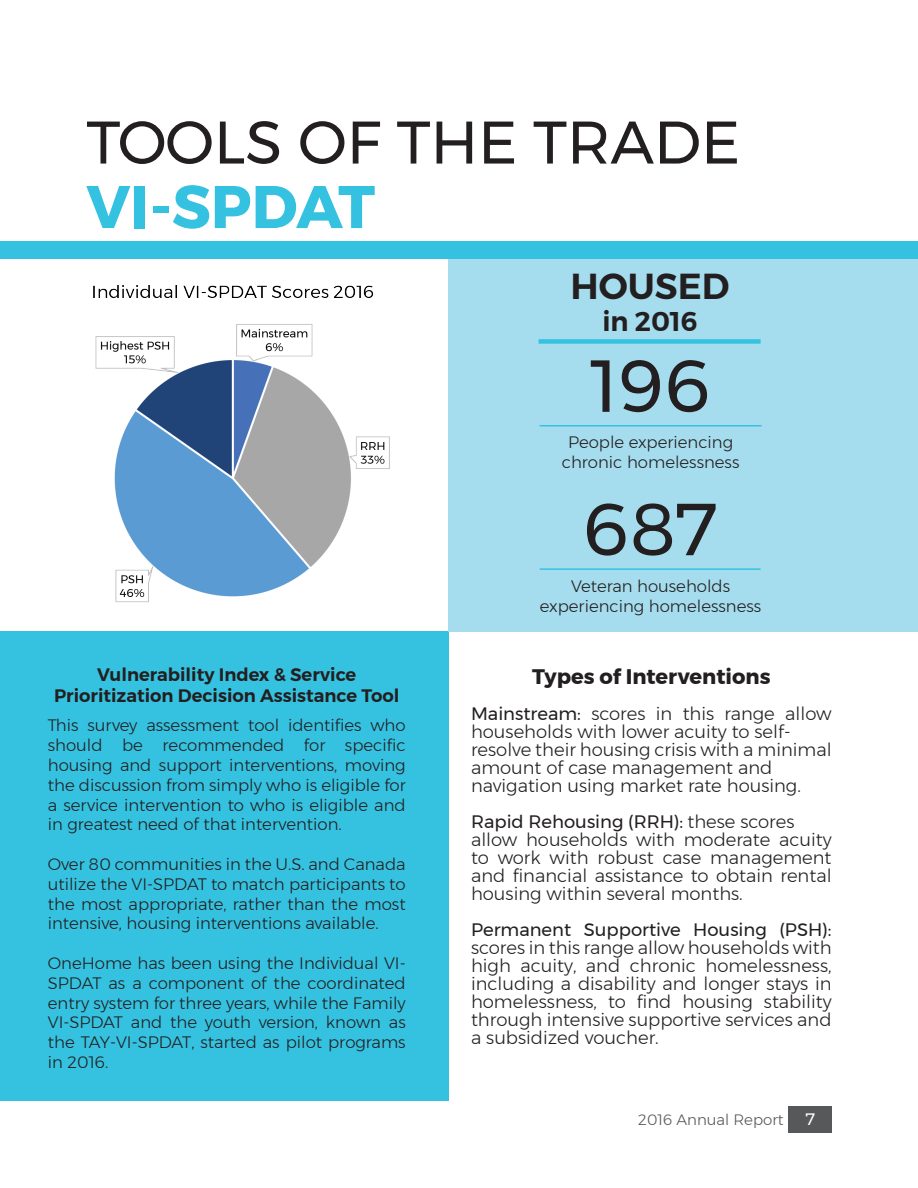
<style>
.page{position:relative;width:918px;height:1188px;background:#fff}
.page>*{position:absolute;margin:0;border:0;box-sizing:border-box;transform-origin:0 0}
.t1{font:73.5px/143.4px "Montserrat";color:#231f20}
.t2{font:60px "Montserrat";color:#231f20}
.t3{font:700 60px "Montserrat";color:#35c2e0}
.t4{font:600 36px "Montserrat";color:#231f20}
.t5{font:600 27px "Montserrat";color:#231f20}
.t6{font:700 21px "Montserrat";color:#231f20}
.t7{font:300 18px/18px "Montserrat";color:#231f20}
.t8{font:600 18px/21.6px "Montserrat";color:#231f20;text-align:center}
.t9{font:18px "Montserrat";color:#231f20}
.t10{font:300 16.5px/19.8px "Montserrat";color:#231f20;text-align:justify}
.t11{font:16.5px "Montserrat";color:#fff}
.t12{font:300 15px "Montserrat";color:#57585a}
.s1{font-weight:400}
</style>
<div class="page">
<div style="left:789px;top:1106px;width:43px;height:27px;background:#57585a"></div>
<div style="left:0;top:631px;width:448px;height:470px;background:#35c2e0"></div>
<div style="left:448px;top:259px;width:470px;height:372px;background:#a5ddee"></div>
<hr style="left:540px;top:568px;width:221px;height:2px;background:#35c2e0">
<div style="left:0;top:241px;width:918px;height:17px;background:#35c2e0"></div>
<hr style="left:540px;top:425px;width:222px;height:1px;background:#35c2e0">
<img style="left:93px;top:285px;width:297px;height:318px">
<div style="left:539px;top:339px;width:222px;height:5px;background:#35c2e0"></div>
<h2 class="t2" style="left:86px;top:96px;width:655px">TOOLS OF THE TRADE</h2>
<h2 class="t3" style="left:86px;top:159px;width:290px">VI-SPDAT</h2>
<h3 class="t4" style="left:571px;top:257px;width:161px">HOUSED</h3>
<h3 class="t5" style="left:602px;top:300px;width:97px">in 2016</h3>
<p class="t8" style="left:54px;top:664px;width:347px">Vulnerability Index &amp; Service<br>Prioritization Decision Assistance Tool</p>
<p class="t10" style="left:48px;top:715px;width:359px">This survey assessment tool identifies who should be recommended for specific housing and support interventions, moving the discussion from simply who is eligible for a service intervention to who is eligible and in greatest need of that intervention.</p>
<p class="t10" style="left:48px;top:854px;width:359px">Over 80 communities in the U.S. and Canada utilize the VI-SPDAT to match participants to the most appropriate, rather than the most intensive, housing interventions available.</p>
<p class="t10" style="left:48px;top:953px;width:359px">OneHome has been using the Individual VI-SPDAT as a component of the coordinated entry system for three years, while the Family VI-SPDAT and the youth version, known as the TAY-VI-SPDAT, started as pilot programs in 2016.</p>
<h1 class="t1" style="left:582px;top:313px;width:137px">196<br>687</h1>
<p class="t10" style="left:540px;top:576px;width:223px;text-align:center">Veteran households experiencing homelessness</p>
<p class="t10" style="left:562px;top:432px;width:179px;text-align:center">People experiencing chronic homelessness</p>
<p class="t6" style="left:532px;top:659px;width:240px">Types of Interventions</p>
<p class="t7" style="left:471px;top:704px;width:362px"><span class="s1">Mainstream:</span> scores in this range allow households with lower acuity to self&shy;resolve their housing crisis with a minimal amount of case management and navigation using market rate housing.</p>
<p class="t7" style="left:471px;top:812px;width:362px"><span class="s1">Rapid Rehousing (RRH):</span> these scores allow households with moderate acuity to work with robust case management and financial assistance to obtain rental housing within several months.</p>
<p class="t9" style="left:471px;top:916px;width:362px">Permanent Supportive Housing (PSH):</p>
<p class="t7" style="left:471px;top:938px;width:362px;text-align:justify">scores in this range allow households with high acuity, and chronic homelessness, including a disability and longer stays in homelessness, to find housing stability through intensive supportive services and a subsidized voucher.</p>
<p class="t12" style="left:638px;top:1108px;width:147px">2016 Annual Report</p>
<p class="t11" style="left:806px;top:1106px;width:11px">7</p>
</div>
